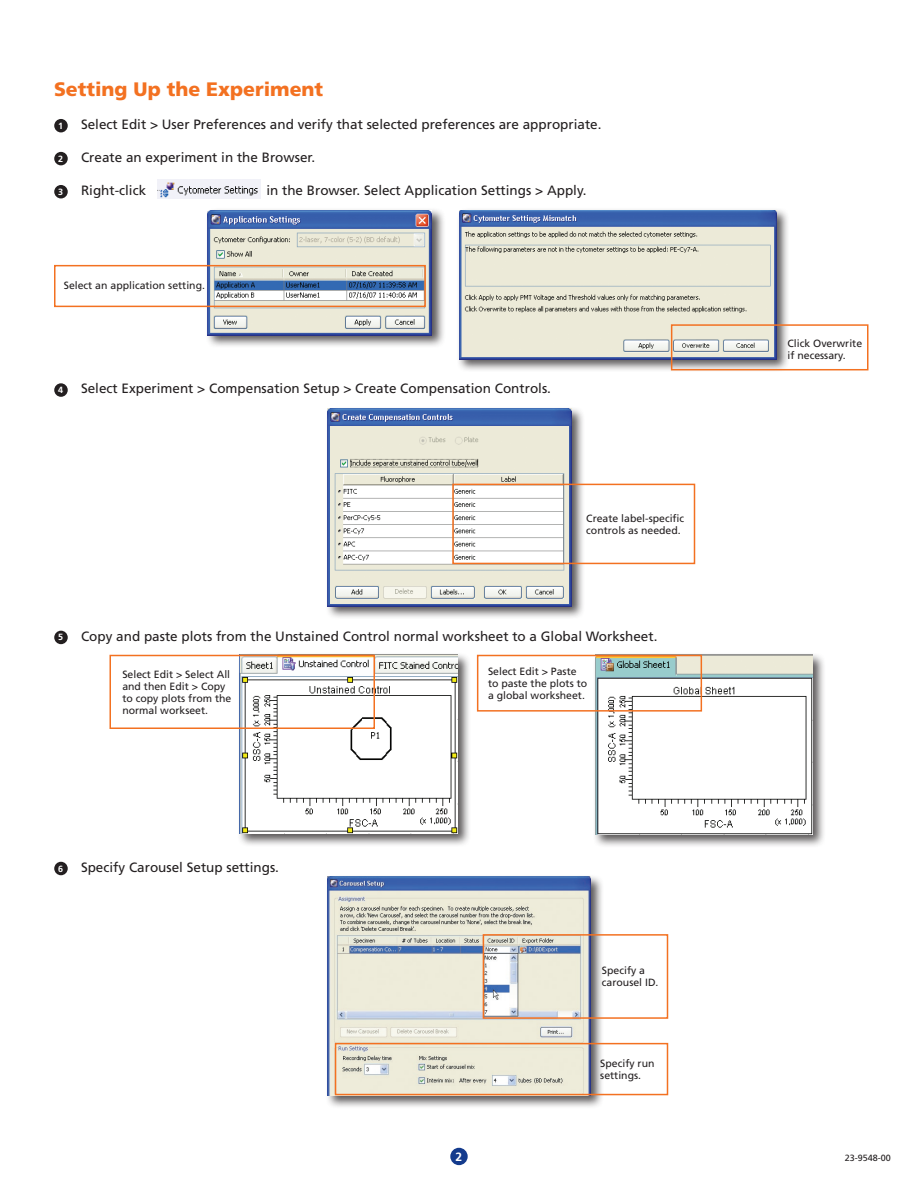
<style>
.page{position:relative;width:918px;height:1188px;background:#fff}
.page>*{position:absolute;margin:0;border:0;box-sizing:border-box;transform-origin:0 0}
.t1{font:900 19.5px "Frutiger";color:#f37121}
.t2{font:13.5px "Frutiger";color:#231f20}
.t3{font:700 12px "Frutiger";color:#fff}
.t4{font:10.5px/12px "Frutiger";color:#231f20}
.t5{font:9px "Frutiger";color:#231f20}
.t6{font:700 9px "Frutiger";color:#fff}
</style>
<div class="page">
<div style="left:325px;top:406px;width:285px;height:220px;background:#231f20;opacity:.75"></div>
<img style="left:328px;top:409px;width:243px;height:197px">
<div style="left:205px;top:207px;width:247px;height:236px;background:#231f20;opacity:.75"></div>
<img style="left:208px;top:210px;width:224px;height:125px">
<div style="left:456px;top:207px;width:340px;height:324px;background:#231f20;opacity:.75"></div>
<img style="left:459px;top:210px;width:317px;height:149px">
<div style="left:452px;top:484px;width:243px;height:80px;border:2px solid #f37121"></div>
<div style="left:54px;top:265px;width:372px;height:42px;border:2px solid #f37121"></div>
<div style="left:671px;top:324px;width:197px;height:46px;border:2px solid #f37121"></div>
<div style="left:237px;top:652px;width:285px;height:220px;background:#231f20;opacity:.75"></div>
<img style="left:240px;top:655px;width:218px;height:179px">
<div style="left:592px;top:652px;width:263px;height:220px;background:#231f20;opacity:.75"></div>
<img style="left:595px;top:655px;width:217px;height:180px">
<div style="left:110px;top:655px;width:265px;height:74px;border:2px solid #f37121"></div>
<div style="left:477px;top:655px;width:225px;height:57px;border:2px solid #f37121"></div>
<img style="left:158px;top:180px;width:103px;height:19px">
<div style="left:325px;top:874px;width:285px;height:274px;background:#231f20;opacity:.75"></div>
<img style="left:328px;top:877px;width:262px;height:218px">
<div style="left:483px;top:934px;width:185px;height:85px;border:2px solid #f37121"></div>
<div style="left:335px;top:1043px;width:333px;height:52px;border:2px solid #f37121"></div>
<div style="left:54px;top:119px;width:14px;height:13px;background:#231f20;border-radius:50%"></div>
<div style="left:450px;top:1148px;width:18px;height:17px;background:#143b8d;border-radius:50%"></div>
<div style="left:54px;top:185px;width:14px;height:13px;background:#231f20;border-radius:50%"></div>
<div style="left:54px;top:152px;width:14px;height:13px;background:#231f20;border-radius:50%"></div>
<div style="left:54px;top:383px;width:14px;height:14px;background:#231f20;border-radius:50%"></div>
<div style="left:54px;top:631px;width:14px;height:13px;background:#231f20;border-radius:50%"></div>
<div style="left:54px;top:862px;width:14px;height:13px;background:#231f20;border-radius:50%"></div>
<p class="t1" style="left:54px;top:78px;width:271px">Setting Up the Experiment</p>
<p class="t2" style="left:81px;top:117px;width:522px">Select Edit &gt; User Preferences and verify that selected preferences are appropriate.</p>
<p class="t2" style="left:81px;top:150px;width:236px">Create an experiment in the Browser.</p>
<p class="t2" style="left:81px;top:183px;width:67px">Right-click</p>
<p class="t2" style="left:266px;top:183px;width:322px">in the Browser. Select Application Settings &gt; Apply.</p>
<p class="t6" style="left:58px;top:120px;width:7px">1</p>
<p class="t6" style="left:58px;top:153px;width:7px">2</p>
<p class="t6" style="left:58px;top:186px;width:7px">3</p>
<p class="t4" style="left:64px;top:280px;width:143px">Select an application setting.</p>
<p class="t6" style="left:58px;top:385px;width:7px">4</p>
<p class="t2" style="left:81px;top:381px;width:472px">Select Experiment &gt; Compensation Setup &gt; Create Compensation Controls.</p>
<p class="t4" style="left:586px;top:512px;width:100px">Create label-specific</p>
<p class="t4" style="left:586px;top:524px;width:96px">controls as needed.</p>
<p class="t6" style="left:58px;top:632px;width:7px">5</p>
<p class="t2" style="left:81px;top:628px;width:578px">Copy and paste plots from the Unstained Control normal worksheet to a Global Worksheet.</p>
<p class="t4" style="left:122px;top:668px;width:109px">Select Edit &gt; Select All</p>
<p class="t4" style="left:122px;top:680px;width:105px">and then Edit &gt; Copy</p>
<p class="t4" style="left:122px;top:692px;width:111px">to copy plots from the</p>
<p class="t4" style="left:122px;top:704px;width:87px">normal workseet.</p>
<p class="t4" style="left:488px;top:665px;width:90px">Select Edit &gt; Paste</p>
<p class="t4" style="left:488px;top:677px;width:101px">to paste the plots to</p>
<p class="t4" style="left:488px;top:689px;width:98px">a global worksheet.</p>
<p class="t6" style="left:58px;top:863px;width:7px">6</p>
<p class="t2" style="left:81px;top:859px;width:200px">Specify Carousel Setup settings.</p>
<p class="t3" style="left:456px;top:1150px;width:8px">2</p>
<p class="t4" style="left:602px;top:965px;width:45px">Specify a</p>
<p class="t4" style="left:602px;top:977px;width:58px">carousel ID.</p>
<p class="t4" style="left:600px;top:1058px;width:56px">Specify run settings.</p>
<p class="t4" style="left:788px;top:337px;width:76px">Click Overwrite</p>
<p class="t4" style="left:788px;top:349px;width:60px">if necessary.</p>
<p class="t5" style="left:845px;top:1153px;width:48px">23-9548-00</p>
</div>
